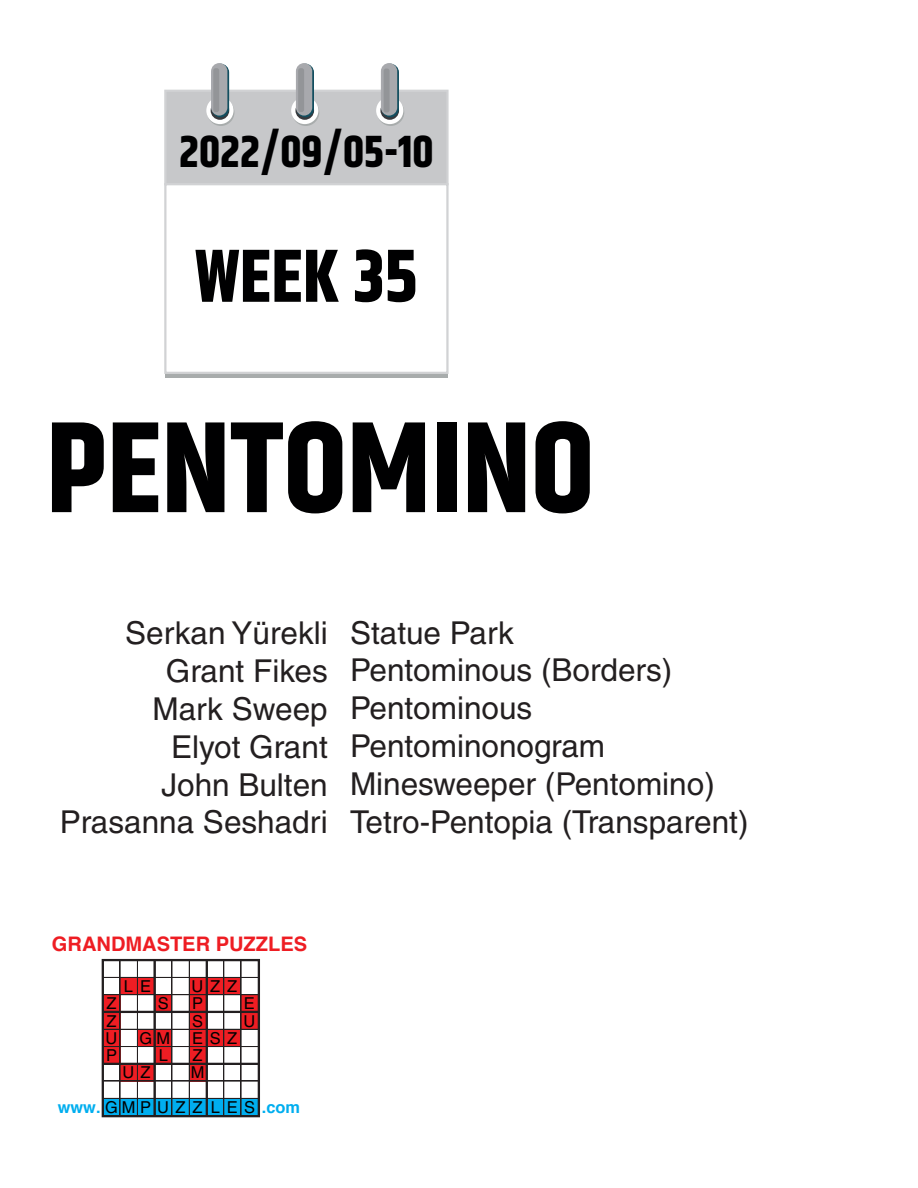
<style>
.page{position:relative;width:918px;height:1188px;background:#fff}
.page>*{position:absolute;margin:0;border:0;box-sizing:border-box;transform-origin:0 0}
.t1{font:700 129.45px "Khand";color:#000001}
.t2{font:700 75px "Khand";color:#000001}
.t3{font:700 45px "Khand";color:#000001}
.t4{font:31.5px/37.8px "Helvetica";color:#231f20;text-align:right}
.t5{font:700 20.1px "Helvetica";color:#ee1d23}
.t6{font:16.35px/34.5px "Helvetica";letter-spacing:.38em;color:#010101}
.s1{font-weight:700;color:#00aeef}
</style>
<div class="page">
<div style="left:104px;top:1098px;width:155px;height:18px;background:#00aeef"></div>
<div style="left:120px;top:977px;width:35px;height:18px;background:#ee1d23"></div>
<div style="left:189px;top:977px;width:52px;height:18px;background:#ee1d23"></div>
<div style="left:103px;top:995px;width:17px;height:17px;background:#ee1d23"></div>
<div style="left:155px;top:995px;width:17px;height:17px;background:#ee1d23"></div>
<div style="left:189px;top:995px;width:18px;height:17px;background:#ee1d23"></div>
<div style="left:241px;top:995px;width:18px;height:17px;background:#ee1d23"></div>
<div style="left:103px;top:1012px;width:17px;height:17px;background:#ee1d23"></div>
<div style="left:189px;top:1012px;width:18px;height:17px;background:#ee1d23"></div>
<div style="left:241px;top:1012px;width:18px;height:17px;background:#ee1d23"></div>
<div style="left:103px;top:1029px;width:17px;height:18px;background:#ee1d23"></div>
<div style="left:137px;top:1029px;width:35px;height:18px;background:#ee1d23"></div>
<div style="left:189px;top:1029px;width:52px;height:18px;background:#ee1d23"></div>
<div style="left:103px;top:1047px;width:17px;height:17px;background:#ee1d23"></div>
<div style="left:155px;top:1047px;width:17px;height:17px;background:#ee1d23"></div>
<div style="left:189px;top:1047px;width:18px;height:17px;background:#ee1d23"></div>
<div style="left:120px;top:1064px;width:35px;height:17px;background:#ee1d23"></div>
<div style="left:189px;top:1064px;width:18px;height:17px;background:#ee1d23"></div>
<hr style="left:120px;top:961px;width:1px;height:51px;background:#231f20">
<hr style="left:172px;top:961px;width:1px;height:51px;background:#231f20">
<hr style="left:224px;top:961px;width:1px;height:51px;background:#231f20">
<hr style="left:241px;top:961px;width:1px;height:51px;background:#231f20">
<hr style="left:120px;top:1013px;width:1px;height:51px;background:#231f20">
<hr style="left:172px;top:1013px;width:1px;height:51px;background:#231f20">
<hr style="left:224px;top:1013px;width:1px;height:51px;background:#231f20">
<hr style="left:241px;top:1013px;width:1px;height:51px;background:#231f20">
<hr style="left:104px;top:1081px;width:51px;height:1px;background:#231f20">
<hr style="left:155px;top:1081px;width:52px;height:1px;background:#231f20">
<hr style="left:120px;top:1064px;width:1px;height:52px;background:#231f20">
<hr style="left:172px;top:1064px;width:1px;height:52px;background:#231f20">
<hr style="left:224px;top:1064px;width:1px;height:52px;background:#231f20">
<hr style="left:241px;top:1064px;width:1px;height:52px;background:#231f20">
<hr style="left:207px;top:1081px;width:51px;height:1px;background:#231f20">
<div style="left:102px;top:959px;width:158px;height:158px;border:2px solid #231f20"></div>
<hr style="left:153px;top:959px;width:3px;height:157px;background:#231f20">
<hr style="left:206px;top:960px;width:2px;height:156px;background:#231f20">
<hr style="left:103px;top:1063px;width:156px;height:2px;background:#231f20">
<hr style="left:102px;top:1011px;width:156px;height:2px;background:#231f20">
<hr style="left:102px;top:959px;width:1px;height:157px;background:#231f20">
<hr style="left:119px;top:960px;width:1px;height:156px;background:#231f20">
<hr style="left:137px;top:960px;width:1px;height:156px;background:#231f20">
<hr style="left:171px;top:960px;width:1px;height:156px;background:#231f20">
<hr style="left:189px;top:960px;width:1px;height:156px;background:#231f20">
<hr style="left:223px;top:960px;width:1px;height:156px;background:#231f20">
<hr style="left:240px;top:960px;width:1px;height:156px;background:#231f20">
<hr style="left:258px;top:960px;width:1px;height:156px;background:#231f20">
<hr style="left:103px;top:959px;width:156px;height:1px;background:#231f20">
<hr style="left:103px;top:977px;width:156px;height:1px;background:#231f20">
<hr style="left:103px;top:994px;width:156px;height:1px;background:#231f20">
<hr style="left:103px;top:1029px;width:156px;height:1px;background:#231f20">
<hr style="left:103px;top:1046px;width:156px;height:1px;background:#231f20">
<hr style="left:103px;top:1080px;width:156px;height:1px;background:#231f20">
<hr style="left:103px;top:1098px;width:156px;height:1px;background:#231f20">
<hr style="left:103px;top:1115px;width:156px;height:1px;background:#231f20">
<div style="left:164px;top:90px;width:285px;height:95px;background:#c7c8ca;border:2px solid #d1d2d4"></div>
<div style="left:165px;top:189px;width:282px;height:189px;background:#a8acac"></div>
<div style="left:164px;top:183px;width:285px;height:191px;background:#fff;border:2px solid #d1d2d4"></div>
<svg style="left:207px;top:99px;width:27px;height:27px"></svg>
<svg style="left:206px;top:97px;width:28px;height:27px"></svg>
<svg style="left:211px;top:101px;width:18px;height:19px"></svg>
<svg style="left:212px;top:64px;width:17px;height:53px"></svg>
<div style="left:211px;top:63px;width:16px;height:53px;background:#a8a9ad;border-radius:8px"></div>
<svg style="left:292px;top:99px;width:27px;height:27px"></svg>
<div style="left:291px;top:97px;width:27px;height:27px;background:#fff;border-radius:50%"></div>
<svg style="left:295px;top:101px;width:19px;height:19px"></svg>
<svg style="left:297px;top:64px;width:17px;height:53px"></svg>
<div style="left:296px;top:63px;width:16px;height:53px;background:#a8a9ad;border-radius:8px"></div>
<svg style="left:377px;top:99px;width:27px;height:27px"></svg>
<div style="left:376px;top:97px;width:27px;height:27px;background:#fff;border-radius:50%"></div>
<svg style="left:380px;top:101px;width:19px;height:19px"></svg>
<svg style="left:381px;top:64px;width:18px;height:53px"></svg>
<div style="left:381px;top:63px;width:16px;height:53px;background:#a8a9ad;border-radius:8px"></div>
<div style="left:213px;top:68px;width:6px;height:44px;background:#939598;border-radius:2px"></div>
<div style="left:298px;top:68px;width:6px;height:44px;background:#939598;border-radius:2px"></div>
<div style="left:384px;top:69px;width:6px;height:43px;background:#939598;border-radius:2px"></div>
<h3 class="t3" style="left:179px;top:120px;width:256px">2022/09/05-10</h3>
<h2 class="t2" style="left:195px;top:223px;width:224px">WEEK 35</h2>
<h1 class="t1" style="left:46px;top:376px;width:550px">PENTOMINO</h1>
<p class="t4" style="left:60px;top:614px;width:270px">Serkan Yürekli<br>Grant Fikes<br>Mark Sweep<br>Elyot Grant<br>John Bulten<br>Prasanna Seshadri</p>
<p class="t4" style="left:350px;top:614px;width:400px;text-align:left">Statue Park<br>Pentominous (Borders)<br>Pentominous<br>Pentominonogram<br>Minesweeper (Pentomino)<br>Tetro-Pentopia (Transparent)</p>
<p class="t5" style="left:52px;top:931px;width:257px">GRANDMASTER PUZZLES</p>
<p class="t6" style="left:124px;top:969px;width:29px">L E</p>
<p class="t6" style="left:192px;top:969px;width:47px">UZZ</p>
<p class="t6" style="left:107px;top:986px;width:12px">Z</p>
<p class="t6" style="left:158px;top:986px;width:12px">S</p>
<p class="t6" style="left:192px;top:986px;width:12px">P</p>
<p class="t6" style="left:244px;top:986px;width:12px">E</p>
<p class="t6" style="left:107px;top:1003px;width:12px">Z</p>
<p class="t6" style="left:192px;top:1003px;width:12px">S</p>
<p class="t6" style="left:243px;top:1003px;width:13px">U</p>
<p class="t6" style="left:106px;top:1021px;width:13px">U</p>
<p class="t6" style="left:139px;top:1021px;width:32px">G M</p>
<p class="t6" style="left:192px;top:1021px;width:47px">ESZ</p>
<p class="t6" style="left:106px;top:1038px;width:12px">P</p>
<p class="t6" style="left:159px;top:1038px;width:11px">L</p>
<p class="t6" style="left:193px;top:1038px;width:12px">Z</p>
<p class="t6" style="left:123px;top:1055px;width:30px">U Z</p>
<p class="t6" style="left:58px;top:1055px;width:244px;text-indent:133px">M <span class="s1">www.</span>GMPUZ Z L ES <span class="s1">.com</span></p>
</div>
